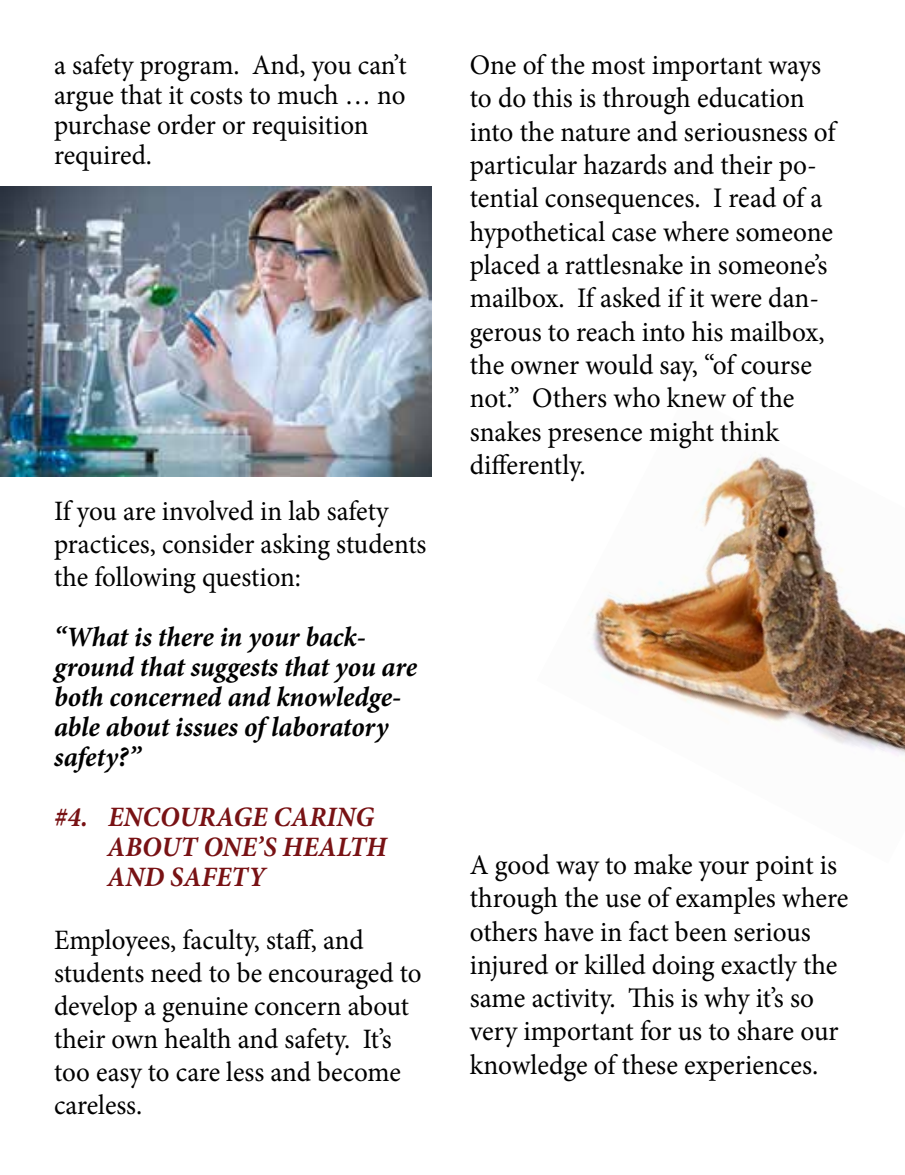
<style>
.page{position:relative;width:905px;height:1175px;background:#fff}
.page>*{position:absolute;margin:0;border:0;box-sizing:border-box;transform-origin:0 0}
.t1{font:28.35px/33.3px "Minion Pro";color:#000;scale:.96 1}
.t2{font:28.05px/33px "Minion Pro";letter-spacing:-.005em;color:#000;scale:.96 1}
.t3{font:italic 700 28.05px/30px "Minion Pro";letter-spacing:-.005em;color:#000;scale:.96 1}
.t4{font:italic 700 28.05px/30px "Minion Pro";color:#781214;scale:.96 1}
</style>
<div class="page">
<img style="left:588px;top:455px;width:316px;height:301px">
<img style="left:0;top:187px;width:431px;height:289px">
<p class="t2" style="left:54px;top:50px;width:369px;line-height:30px">a safety program. And, you can’t argue that it costs to much … no purchase order or requisition required.</p>
<p class="t2" style="left:54px;top:494px;width:389px">If you are involved in lab safety practices, consider asking students the following question:</p>
<p class="t3" style="left:54px;top:621px;width:379px">“What is there in your back&shy;ground that suggests that you are both concerned and knowledge&shy;able about issues of laboratory safety?”</p>
<p class="t4" style="left:107px;top:801px;width:293px;text-indent:-53px">#4. ENCOURAGE CARING<br>ABOUT ONE’S HEALTH<br>AND SAFETY</p>
<p class="t2" style="left:54px;top:923px;width:384px">Employees, faculty, staff, and students need to be encouraged to develop a genuine concern about their own health and safety. It’s too easy to care less and become careless.</p>
<p class="t1" style="left:470px;top:48px;width:382px">One of the most important ways to do this is through education into the nature and seriousness of particular hazards and their po&shy;tential consequences. I read of a hypothetical case where someone placed a rattlesnake in someone’s mailbox. If asked if it were dan&shy;gerous to reach into his mailbox, the owner would say, “of course not.” Others who knew of the snakes presence might think differently.</p>
<p class="t1" style="left:470px;top:848px;width:396px">A good way to make your point is through the use of examples where others have in fact been serious injured or killed doing exactly the same activity. This is why it’s so very important for us to share our knowledge of these experiences.</p>
</div>
